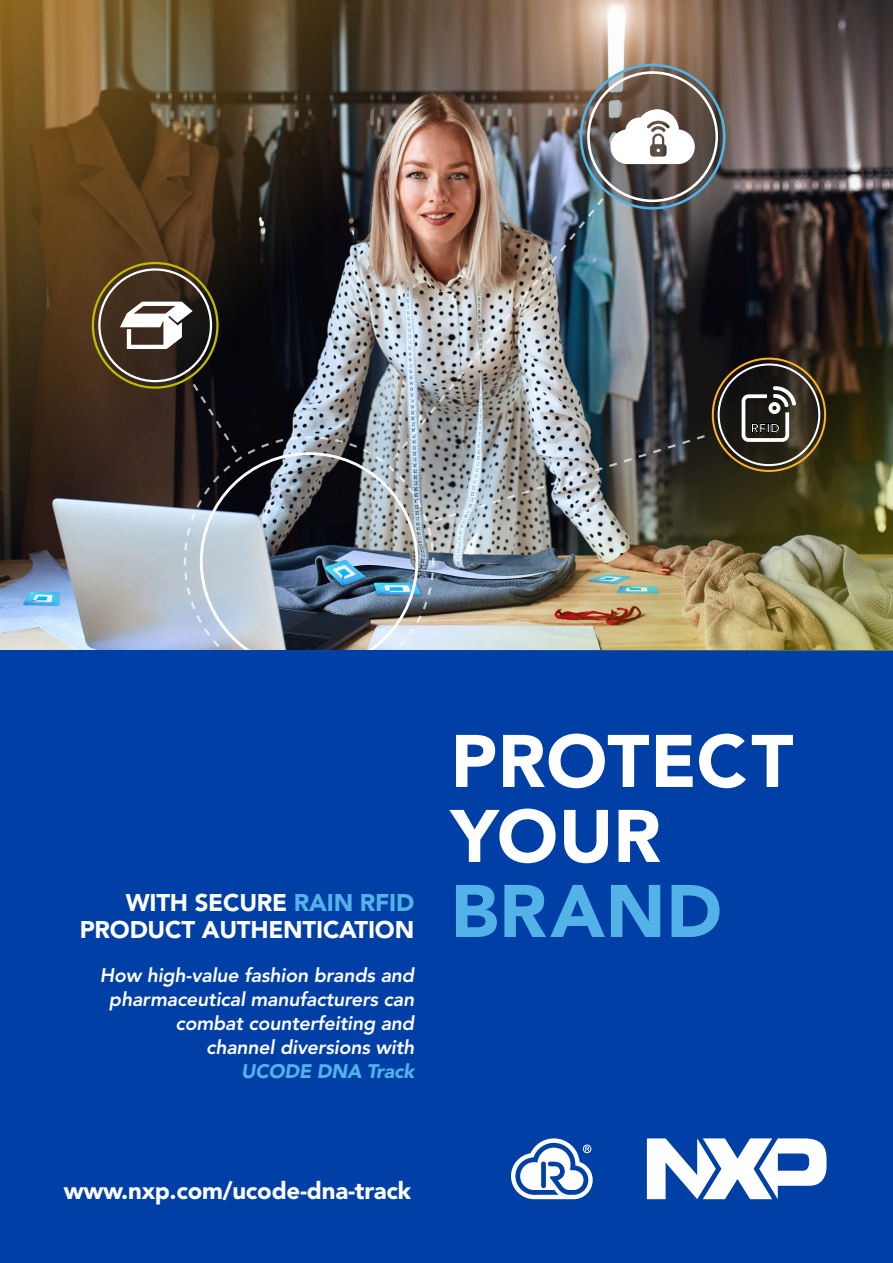
<style>
.page{position:relative;width:893px;height:1263px;background:#fff}
.page>*{position:absolute;margin:0;border:0;box-sizing:border-box;transform-origin:0 0}
.t1{font:900 73.5px/75px "Avenir";letter-spacing:.01em;color:#fff}
.t2{font:900 73.5px "Avenir";letter-spacing:.01em;color:#53b3e8}
.t3{font:900 24px "Avenir";letter-spacing:-.01em;color:#fff}
.t4{font:italic 800 19.5px/24px "Avenir";letter-spacing:-.01em;color:#fff;text-align:right}
.t5{font:italic 900 19.5px "Avenir";letter-spacing:-.01em;color:#53b3e8}
.t6{font:900 12.75px "Avenir";color:#fff}
.s1{color:#53b3e8}
</style>
<div class="page">
<div style="left:0;top:651px;width:893px;height:612px;background:#0040a6"></div>
<img style="left:0;top:0;width:893px;height:651px">
<svg style="left:581px;top:65px;width:143px;height:143px"></svg>
<svg style="left:93px;top:263px;width:124px;height:125px;fill:#3f2c1d"></svg>
<svg style="left:713px;top:359px;width:112px;height:112px"></svg>
<div style="left:580px;top:64px;width:145px;height:146px;border:3px solid #53b3e8;border-radius:50%"></div>
<div style="left:712px;top:358px;width:114px;height:114px;border:2px solid #feb127;border-radius:50%"></div>
<div style="left:587px;top:71px;width:131px;height:131px;border:3px solid #fff;border-radius:50%"></div>
<div style="left:98px;top:268px;width:114px;height:114px;border:2px solid #fff;border-radius:50%"></div>
<div style="left:718px;top:363px;width:102px;height:103px;border:2px solid #fff;border-radius:50%"></div>
<svg style="left:120px;top:302px;width:73px;height:47px"></svg>
<svg style="left:610px;top:109px;width:85px;height:55px"></svg>
<img style="left:391px;top:197px;width:214px;height:237px">
<img style="left:314px;top:434px;width:392px;height:119px">
<svg style="left:183px;top:382px;width:117px;height:174px"></svg>
<svg style="left:742px;top:386px;width:54px;height:56px"></svg>
<svg style="left:647px;top:1138px;width:179px;height:61px"></svg>
<svg style="left:511px;top:1138px;width:82px;height:61px"></svg>
<p class="t6" style="left:751px;top:420px;width:31px">RFID</p>
<p class="t1" style="left:451px;top:723px;width:344px">PROTECT<br>YOUR</p>
<p class="t3" style="left:126px;top:888px;width:290px">WITH SECURE <span class="s1">RAIN RFID</span></p>
<p class="t2" style="left:451px;top:867px;width:273px">BRAND</p>
<p class="t4" style="left:100px;top:964px;width:316px">How high-value fashion brands and pharmaceutical manufacturers can combat counterfeiting and<br>channel diversions with</p>
<p class="t5" style="left:241px;top:1060px;width:175px">UCODE DNA Track</p>
<p class="t3" style="left:80px;top:915px;width:336px">PRODUCT AUTHENTICATION</p>
<p class="t3" style="left:64px;top:1176px;width:349px">www.nxp.com/ucode-dna-track</p>
</div>
